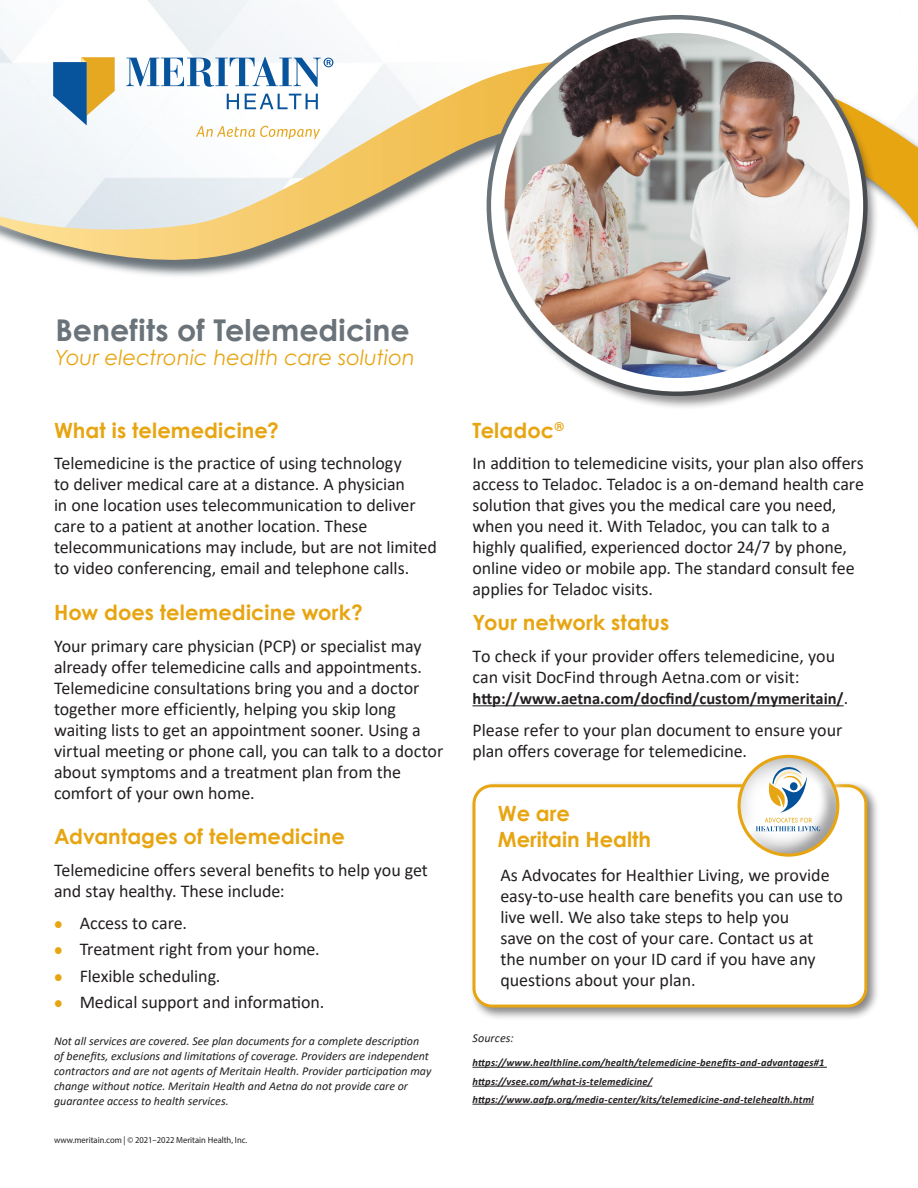
<style>
.page{position:relative;width:918px;height:1188px;background:#fff}
.page>*{position:absolute;margin:0;border:0;box-sizing:border-box;transform-origin:0 0}
.t1{font:700 30px "Century Gothic";letter-spacing:.005em;color:#697379}
.Body_Copy{font:700 21px/25.5px "Century Gothic";letter-spacing:.005em;color:#e7a512}
.t2{font:italic 21px "Century Gothic";color:#e7a512}
.Body_Copy-2{font:18px/21px "Calibri";letter-spacing:-.005em;color:#231f20}
.t3{font:700 16.5px "Calibri";color:#231f20}
.Body_Copy-3{font:italic 12px/15px "Calibri";color:#231f20}
.Body_Copy-4{font:italic 700 10.5px "Calibri";letter-spacing:.015em;color:#231f20}
.t4{font:9px "Myriad Pro";color:#231f20;scale:.95 1}
.s1{font-weight:400;font-size:18px}
</style>
<div class="page">
<img style="left:0;top:0;width:728px;height:46px">
<svg style="left:0;top:46px;width:918px;height:230px"></svg>
<div style="left:491px;top:22px;width:388px;height:388px;background:#231f20;opacity:.5"></div>
<img style="left:498px;top:32px;width:358px;height:353px">
<div style="left:491px;top:19px;width:372px;height:373px;border:14px solid #fff;border-radius:50%"></div>
<svg style="left:53px;top:57px;width:62px;height:68px"></svg>
<svg style="left:227px;top:94px;width:12px;height:15px"></svg>
<svg style="left:245px;top:94px;width:73px;height:15px"></svg>
<svg style="left:196px;top:126px;width:124px;height:13px"></svg>
<svg style="left:126px;top:57px;width:207px;height:30px"></svg>
<hr style="left:472px;top:705px;width:372px;height:1px;background:#231f20">
<hr style="left:472px;top:1067px;width:355px;height:1px;background:#231f20">
<hr style="left:472px;top:1086px;width:180px;height:1px;background:#231f20">
<hr style="left:472px;top:1104px;width:342px;height:1px;background:#231f20">
<div style="left:469px;top:781px;width:412px;height:239px;background:#231f20;opacity:.55"></div>
<div style="left:474px;top:786px;width:392px;height:220px;background:#fff;border-radius:18px"></div>
<div style="left:472px;top:784px;width:395px;height:224px;border:3px solid #e7a512;border-radius:18px"></div>
<svg style="left:732px;top:754px;width:125px;height:103px"></svg>
<div style="left:738px;top:755px;width:101px;height:102px;border:3px solid #e7a512;border-radius:50%"></div>
<svg style="left:756px;top:767px;width:65px;height:64px"></svg>
<div style="left:790px;top:782px;width:8px;height:8px;background:#01529a;border-radius:50%"></div>
<p class="t1" style="left:56px;top:307px;width:356px">Benefits of Telemedicine</p>
<p class="t2" style="left:56px;top:342px;width:361px">Your electronic health care solution</p>
<p class="Body_Copy" style="left:54px;top:416px;width:226px">What is telemedicine?</p>
<p class="Body_Copy-2" style="left:54px;top:452px;width:384px">Telemedicine is the practice of using technology<br>to deliver medical care at a distance. A physician<br>in one location uses telecommunication to deliver care to a patient at another location. These telecommunications may include, but are not limited to video conferencing, email and telephone calls.</p>
<p class="Body_Copy" style="left:54px;top:599px;width:311px">How does telemedicine work?</p>
<p class="Body_Copy-2" style="left:54px;top:635px;width:391px">Your primary care physician (PCP) or specialist may already offer telemedicine calls and appointments.<br>Telemedicine consultations bring you and a doctor together more efficiently, helping you skip long waiting lists to get an appointment sooner. Using a virtual meeting or phone call, you can talk to a doctor about symptoms and a treatment plan from the comfort of your own home.</p>
<p class="Body_Copy" style="left:54px;top:823px;width:293px">Advantages of telemedicine</p>
<p class="Body_Copy-2" style="left:54px;top:859px;width:375px">Telemedicine offers several benefits to help you get and stay healthy. These include:</p>
<p class="Body_Copy-2" style="left:80px;top:912px;width:109px">Access to care.</p>
<p class="Body_Copy-2" style="left:80px;top:938px;width:242px">Treatment right from your home.</p>
<p class="Body_Copy-2" style="left:80px;top:965px;width:142px">Flexible scheduling.</p>
<p class="Body_Copy-2" style="left:80px;top:991px;width:246px">Medical support and information.</p>
<p class="Body_Copy-3" style="left:54px;top:1033px;width:379px">Not all services are covered. See plan documents for a complete description of benefits, exclusions and limitations of coverage. Providers are independent contractors and are not agents of Meritain Health. Provider participation may change without notice. Meritain Health and Aetna do not provide care or guarantee access to health services.</p>
<p class="t4" style="left:54px;top:1135px;width:205px">www.meritain.com | © 2021–2022 Meritain Health, Inc.</p>
<p class="Body_Copy" style="left:472px;top:416px;width:93px">Teladoc<sup>®</sup></p>
<p class="Body_Copy-2" style="left:472px;top:452px;width:393px">In addition to telemedicine visits, your plan also offers access to Teladoc. Teladoc is a on-demand health care solution that gives you the medical care you need, when you need it. With Teladoc, you can talk to a highly qualified, experienced doctor 24/7 by phone, online video or mobile app. The standard consult fee applies for Teladoc visits.</p>
<p class="Body_Copy" style="left:472px;top:609px;width:198px">Your network status</p>
<p class="Body_Copy-2" style="left:472px;top:645px;width:364px">To check if your provider offers telemedicine, you can visit DocFind through Aetna.com or visit:</p>
<p class="t3" style="left:472px;top:687px;width:377px">http://www.aetna.com/docfind/custom/mymeritain/<span class="s1">.</span></p>
<p class="Body_Copy-2" style="left:472px;top:719px;width:371px">Please refer to your plan document to ensure your plan offers coverage for telemedicine.</p>
<p class="Body_Copy" style="left:498px;top:800px;width:155px">We are<br>Meritain Health</p>
<p class="Body_Copy-2" style="left:500px;top:864px;width:344px">As Advocates for Healthier Living, we provide easy-to-use health care benefits you can use to live well. We also take steps to help you<br>save on the cost of your care. Contact us at<br>the number on your ID card if you have any questions about your plan.</p>
<p class="Body_Copy-3" style="left:472px;top:1030px;width:43px">Sources:</p>
<p class="Body_Copy-4" style="left:472px;top:1055px;width:354px">https://www.healthline.com/health/telemedicine-benefits-and-advantages#1</p>
<p class="Body_Copy-4" style="left:472px;top:1074px;width:181px">https://vsee.com/what-is-telemedicine/</p>
<p class="Body_Copy-4" style="left:472px;top:1092px;width:343px">https://www.aafp.org/media-center/kits/telemedicine-and-telehealth.html</p>
</div>
